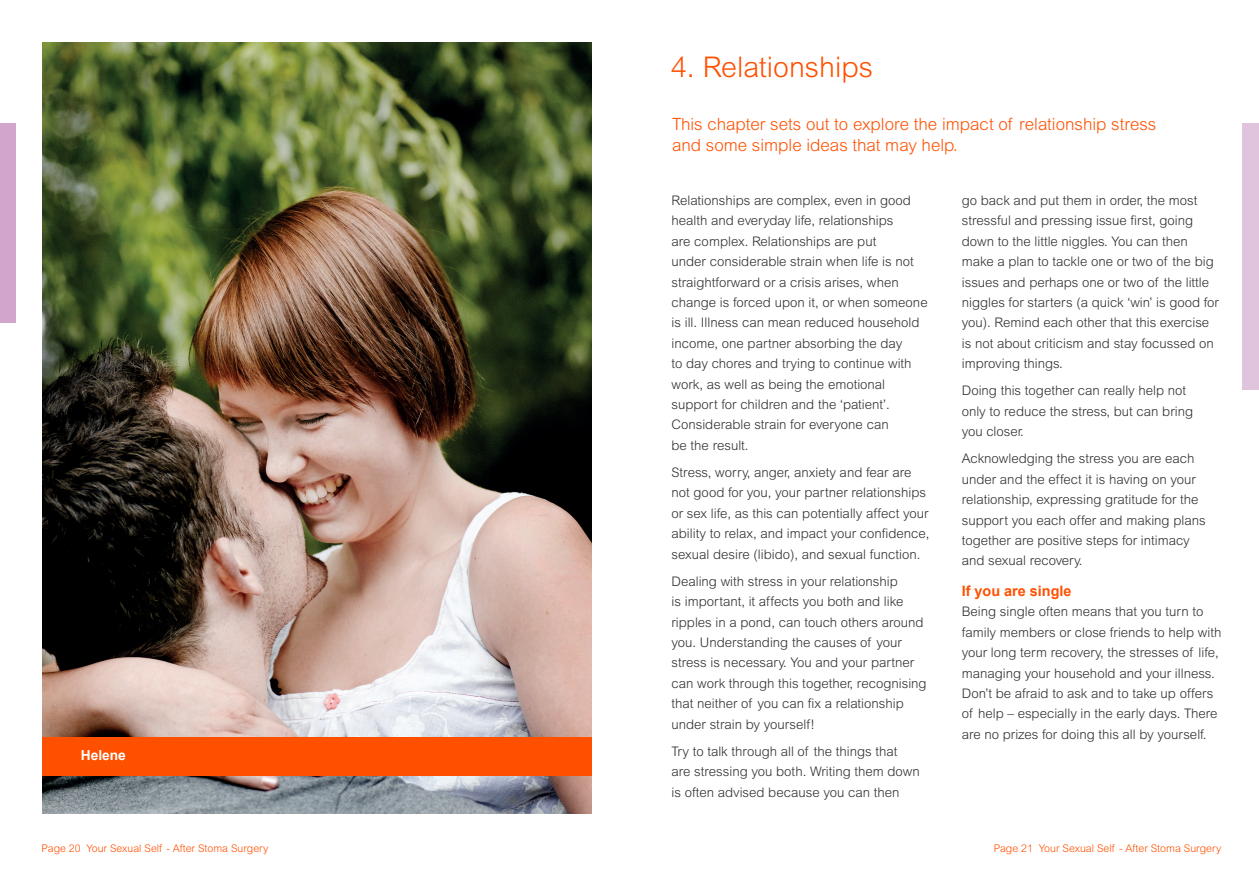
<style>
.page{position:relative;width:1259px;height:893px;background:#fff}
.page>*{position:absolute;margin:0;border:0;box-sizing:border-box;transform-origin:0 0}
.t1{font:300 28.5px "Arial MT Std";color:#ff5000}
.t2{font:300 16.95px/21.1px "Arial MT Std";color:#ff5000}
.t3{font:700 14.4px "Arial";color:#ff5000}
.t4{font:700 13.8px "Arial";color:#fff}
.t5{font:300 13.2px/20.4px "Arial MT Std";color:#312f30}
.t6{font:300 10.65px "Arial MT Std";color:#ff5000}
.t7{font:300 10.5px "Arial MT Std";color:#ff5000}
</style>
<div class="page">
<img style="left:42px;top:43px;width:550px;height:771px">
<div style="left:42px;top:737px;width:550px;height:39px;background:#ff5000"></div>
<div style="left:1242px;top:123px;width:17px;height:266px;background:#e0c3dd"></div>
<div style="left:0;top:123px;width:16px;height:200px;background:#d2a6cc"></div>
<p class="t4" style="left:81px;top:746px;width:47px">Helene</p>
<p class="t1" style="left:671px;top:51px;width:203px">4. Relationships</p>
<p class="t2" style="left:672px;top:114px;width:486px">This chapter sets out to explore the impact of relationship stress and some simple ideas that may help.</p>
<p class="t5" style="left:671px;top:190px;width:258px">Relationships are complex, even in good health and everyday life, relationships<br>are complex. Relationships are put<br>under considerable strain when life is not straightforward or a crisis arises, when change is forced upon it, or when someone is ill. Illness can mean reduced household income, one partner absorbing the day<br>to day chores and trying to continue with work, as well as being the emotional support for children and the ‘patient’.<br>Considerable strain for everyone can<br>be the result.</p>
<p class="t5" style="left:671px;top:462px;width:259px">Stress, worry, anger, anxiety and fear are not good for you, your partner relationships or sex life, as this can potentially affect your ability to relax, and impact your confidence, sexual desire (libido), and sexual function.</p>
<p class="t5" style="left:671px;top:571px;width:257px">Dealing with stress in your relationship<br>is important, it affects you both and like ripples in a pond, can touch others around you. Understanding the causes of your stress is necessary. You and your partner can work through this together, recognising that neither of you can fix a relationship under strain by yourself!</p>
<p class="t5" style="left:671px;top:741px;width:250px">Try to talk through all of the things that<br>are stressing you both. Writing them down is often advised because you can then</p>
<p class="t5" style="left:962px;top:190px;width:259px">go back and put them in order, the most stressful and pressing issue first, going down to the little niggles. You can then make a plan to tackle one or two of the big issues and perhaps one or two of the little niggles for starters (a quick ‘win’ is good for you). Remind each other that this exercise is not about criticism and stay focussed on improving things.</p>
<p class="t5" style="left:962px;top:380px;width:233px">Doing this together can really help not only to reduce the stress, but can bring you closer.</p>
<p class="t5" style="left:962px;top:448px;width:245px">Acknowledging the stress you are each under and the effect it is having on your relationship, expressing gratitude for the support you each offer and making plans together are positive steps for intimacy and sexual recovery.</p>
<p class="t3" style="left:962px;top:581px;width:111px">If you are single</p>
<p class="t5" style="left:962px;top:601px;width:261px">Being single often means that you turn to family members or close friends to help with your long term recovery, the stresses of life, managing your household and your illness.<br>Don’t be afraid to ask and to take up offers of help – especially in the early days. There are no prizes for doing this all by yourself.</p>
<p class="t7" style="left:42px;top:842px;width:228px">Page 20 Your Sexual Self - After Stoma Surgery</p>
<p class="t6" style="left:993px;top:842px;width:229px">Page 21 Your Sexual Self - After Stoma Surgery</p>
</div>
